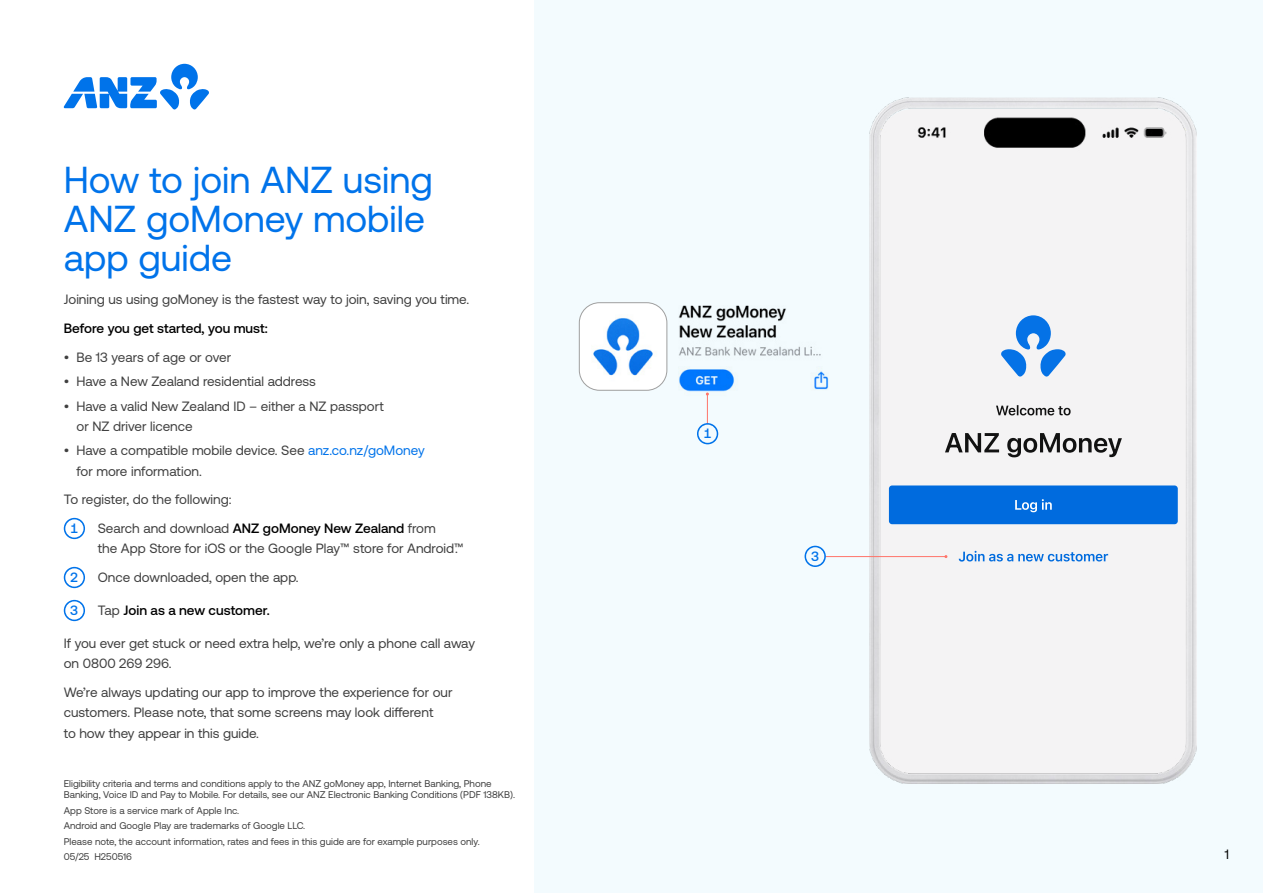
<style>
.page{position:relative;width:1263px;height:893px;background:#fff}
.page>*{position:absolute;margin:0;border:0;box-sizing:border-box;transform-origin:0 0}
.t1{font:37.5px/39px "Aeonik";color:#0073ea}
.t2{font:18px "Minion Pro";color:#000}
.t3{font:13.5px/20.2px "Aeonik";color:#404040}
.t4{font:500 13.5px "Aeonik";color:#000}
.t5{font:500 13.5px "Aeonik";color:#0073ea}
.t6{font:9.75px/15.5px "Aeonik";color:#404040}
.s1{color:#0073ea}
.s2{font-weight:500;color:#000}
.s3{font-weight:400;color:#404040}
.s4{font-family:"Aeonik";font-size:13.5px}
</style>
<div class="page">
<div style="left:535px;top:0;width:728px;height:893px;background:#f3fbfe"></div>
<img style="left:869px;top:98px;width:328px;height:685px">
<img style="left:678px;top:305px;width:151px;height:92px">
<svg style="left:64px;top:64px;width:145px;height:46px"></svg>
<svg style="left:64px;top:518px;width:21px;height:21px"></svg>
<svg style="left:64px;top:567px;width:21px;height:21px"></svg>
<svg style="left:64px;top:600px;width:21px;height:21px"></svg>
<hr style="left:707px;top:394px;width:1px;height:30px;background:#ff746a">
<svg style="left:697px;top:423px;width:21px;height:21px"></svg>
<hr style="left:826px;top:556px;width:120px;height:1px;background:#ff746a">
<svg style="left:804px;top:546px;width:22px;height:21px"></svg>
<img style="left:579px;top:303px;width:88px;height:87px">
<div style="left:579px;top:302px;width:88px;height:89px;border:1px solid #9f9f9f;border-radius:20px"></div>
<h1 class="t1" style="left:64px;top:161px;width:370px">How to join ANZ using<br>ANZ goMoney mobile app guide</h1>
<p class="t3" style="left:64px;top:289px;width:407px">Joining us using goMoney is the fastest way to join, saving you time.</p>
<p class="t4" style="left:64px;top:321px;width:206px">Before you get started, you must:</p>
<p class="t3" style="left:64px;top:347px;width:169px">• Be 13 years of age or over</p>
<p class="t3" style="left:64px;top:371px;width:254px">• Have a New Zealand residential address</p>
<p class="t3" style="left:77px;top:396px;width:309px;text-indent:-13px">• Have a valid New Zealand ID – either a NZ passport or NZ driver licence</p>
<p class="t3" style="left:77px;top:441px;width:350px;text-indent:-13px">• Have a compatible mobile device. See <span class="s1">anz.co.nz/goMoney </span>for more information.</p>
<p class="t3" style="left:64px;top:490px;width:169px">To register, do the following:</p>
<p class="t5" style="left:70px;top:521px;width:10px">1</p>
<p class="t3" style="left:98px;top:518px;width:367px">Search and download <span class="s2">ANZ goMoney New Zealand</span> from<br>the App Store for iOS or the Google Play™ store for Android™.</p>
<p class="t5" style="left:70px;top:570px;width:10px">2</p>
<p class="t3" style="left:98px;top:567px;width:202px">Once downloaded, open the app.</p>
<p class="t5" style="left:70px;top:603px;width:10px">3</p>
<p class="t4" style="left:98px;top:603px;width:173px"><span class="s3">Tap</span> Join as a new customer.</p>
<p class="t3" style="left:64px;top:633px;width:413px">If you ever get stuck or need extra help, we’re only a phone call away on 0800 269 296.</p>
<p class="t3" style="left:64px;top:682px;width:390px">We’re always updating our app to improve the experience for our customers. Please note, that some screens may look different<br>to how they appear in this guide.</p>
<p class="t6" style="left:64px;top:778px;width:453px;line-height:11.2px">Eligibility criteria and terms and conditions apply to the ANZ goMoney app, Internet Banking, Phone<br>Banking, Voice ID and Pay to Mobile. For details, see our ANZ Electronic Banking Conditions (PDF 138KB).</p>
<p class="t6" style="left:64px;top:803px;width:417px">App Store is a service mark of Apple Inc.<br>Android and Google Play are trademarks of Google LLC.<br>Please note, the account information, rates and fees in this guide are for example purposes only.<br>05/25 H250516</p>
<p class="t5" style="left:703px;top:426px;width:10px">1</p>
<p class="t5" style="left:811px;top:548px;width:10px">3</p>
<h2 class="t2" style="left:1208px;top:841px;width:22px">1 <span class="s4">1</span></h2>
</div>
